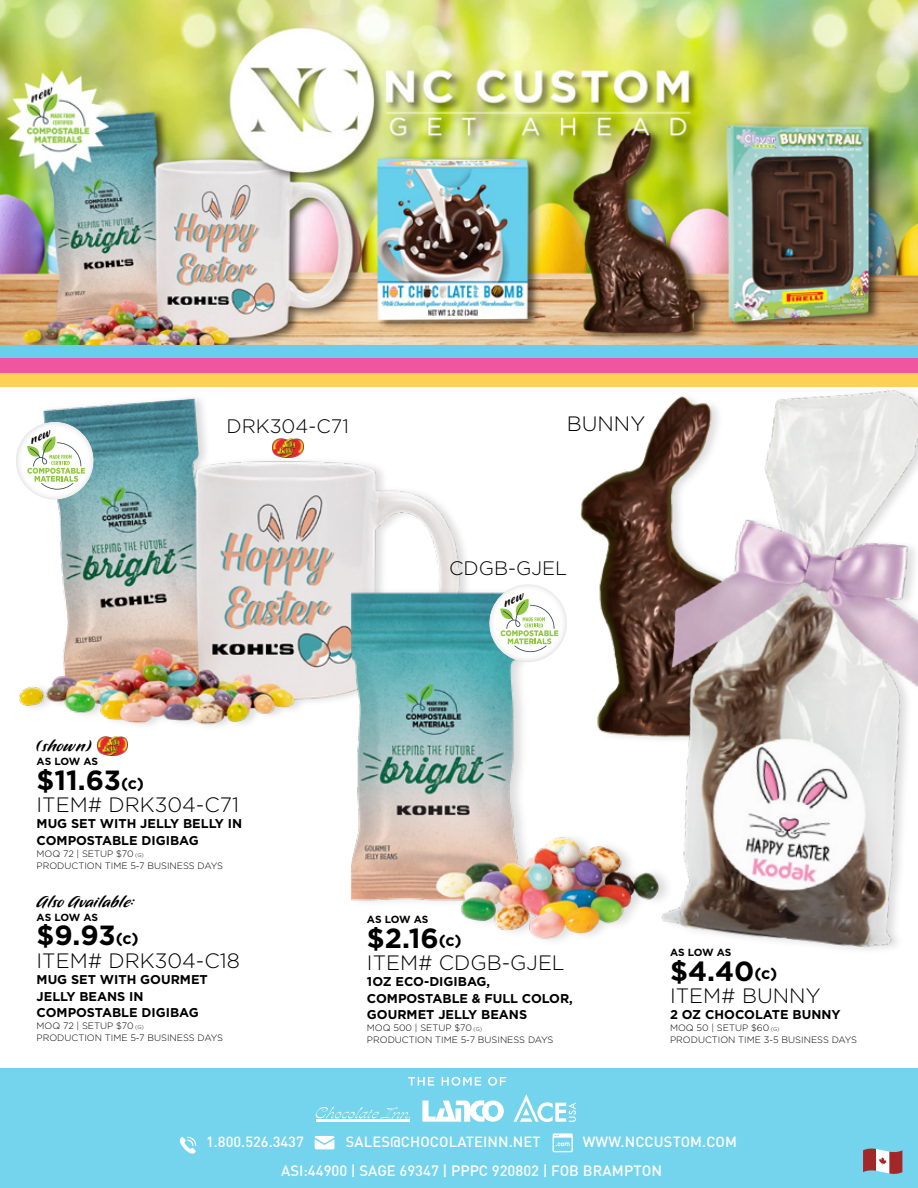
<style>
.page{position:relative;width:918px;height:1188px;background:#fff}
.page>*{position:absolute;margin:0;border:0;box-sizing:border-box;transform-origin:0 0}
.t1{font:700 27.75px "Gotham";color:#000}
.t2{font:300 20.85px "Gotham";color:#000}
.t3{font:900 19.5px "Pooper";color:#000}
.t4{font:300 19.5px "Gotham";color:#000}
.t5{font:500 14.85px "DIN Pro";color:#fff}
.t6{font:500 14.55px "DIN Pro";letter-spacing:.01em;color:#fff}
.t7{font:700 12.75px/16.5px "Gotham";color:#000}
.t8{font:700 10.35px "Gotham";letter-spacing:-.025em;color:#000}
.t9{font:300 9.3px/12px "Gotham";color:#000}
.s1{font-size:16.2px}
.s2{font-size:5.4px}
</style>
<div class="page">
<div style="left:0;top:1068px;width:918px;height:120px;background:#75d4ed"></div>
<svg style="left:863px;top:1148px;width:39px;height:26px"></svg>
<svg style="left:553px;top:1133px;width:20px;height:19px"></svg>
<svg style="left:180px;top:1137px;width:16px;height:17px"></svg>
<svg style="left:315px;top:1136px;width:19px;height:13px"></svg>
<svg style="left:408px;top:1077px;width:26px;height:9px"></svg>
<svg style="left:442px;top:1077px;width:39px;height:9px"></svg>
<svg style="left:488px;top:1077px;width:18px;height:9px"></svg>
<hr style="left:316px;top:1120px;width:94px;height:2px;background:#fff">
<svg style="left:316px;top:1107px;width:94px;height:12px"></svg>
<svg style="left:422px;top:1100px;width:82px;height:22px"></svg>
<svg style="left:514px;top:1094px;width:62px;height:28px"></svg>
<div style="left:0;top:361px;width:918px;height:25px;background:#fdd056"></div>
<div style="left:0;top:347px;width:918px;height:25px;background:#ef569f"></div>
<div style="left:0;top:333px;width:918px;height:25px;background:#66cfeb"></div>
<img style="left:1px;top:0;width:917px;height:344px">
<img style="left:580px;top:471px;width:50px;height:104px">
<img style="left:630px;top:372px;width:288px;height:578px">
<img style="left:14px;top:333px;width:452px;height:393px">
<img style="left:323px;top:575px;width:347px;height:372px">
<img style="left:97px;top:737px;width:31px;height:19px">
<div style="left:488px;top:582px;width:81px;height:81px;background:#000;opacity:.22"></div>
<div style="left:15px;top:419px;width:81px;height:81px;background:#000;opacity:.22"></div>
<img style="left:272px;top:439px;width:31px;height:19px">
<svg style="left:500px;top:592px;width:58px;height:60px"></svg>
<svg style="left:27px;top:430px;width:58px;height:60px"></svg>
<h3 class="t4" style="left:226px;top:415px;width:124px">DRK304-C71</h3>
<h2 class="t2" style="left:567px;top:412px;width:80px">BUNNY</h2>
<h3 class="t4" style="left:449px;top:557px;width:120px">CDGB-GJEL</h3>
<h3 class="t3" style="left:37px;top:735px;width:56px">(shown)</h3>
<p class="t8" style="left:37px;top:755px;width:63px">AS LOW AS</p>
<h1 class="t1" style="left:37px;top:764px;width:109px">$11.63<span class="s1">(c)</span></h1>
<h2 class="t2" style="left:37px;top:793px;width:204px">ITEM# DRK304-C71</h2>
<h3 class="t7" style="left:37px;top:815px;width:207px">MUG SET WITH JELLY BELLY IN<br>COMPOSTABLE DIGIBAG</h3>
<p class="t9" style="left:37px;top:847px;width:188px">MOQ 72 | SETUP $70 <span class="s2">(G)<br></span>PRODUCTION TIME 5-7 BUSINESS DAYS</p>
<h3 class="t3" style="left:37px;top:891px;width:100px">Also Available:</h3>
<p class="t8" style="left:37px;top:911px;width:63px">AS LOW AS</p>
<h1 class="t1" style="left:37px;top:920px;width:104px">$9.93<span class="s1">(c)</span></h1>
<h2 class="t2" style="left:37px;top:949px;width:205px">ITEM# DRK304-C18</h2>
<h3 class="t7" style="left:37px;top:971px;width:173px">MUG SET WITH GOURMET<br>JELLY BEANS IN<br>COMPOSTABLE DIGIBAG</h3>
<p class="t9" style="left:37px;top:1020px;width:188px">MOQ 72 | SETUP $70 <span class="s2">(G)<br></span>PRODUCTION TIME 5-7 BUSINESS DAYS</p>
<p class="t8" style="left:367px;top:913px;width:63px">AS LOW AS</p>
<h1 class="t1" style="left:367px;top:922px;width:96px">$2.16<span class="s1">(c)</span></h1>
<h2 class="t2" style="left:367px;top:951px;width:199px">ITEM# CDGB-GJEL</h2>
<h3 class="t7" style="left:367px;top:973px;width:207px">1OZ ECO-DIGIBAG,<br>COMPOSTABLE &amp; FULL COLOR,<br>GOURMET JELLY BEANS</h3>
<p class="t9" style="left:367px;top:1022px;width:188px">MOQ 500 | SETUP $70 <span class="s2">(G)<br></span>PRODUCTION TIME 5-7 BUSINESS DAYS</p>
<p class="t8" style="left:670px;top:946px;width:63px">AS LOW AS</p>
<h1 class="t1" style="left:670px;top:955px;width:109px">$4.40<span class="s1">(c)</span></h1>
<h2 class="t2" style="left:670px;top:984px;width:152px">ITEM# BUNNY</h2>
<h3 class="t7" style="left:670px;top:1006px;width:172px">2 OZ CHOCOLATE BUNNY</h3>
<p class="t9" style="left:670px;top:1022px;width:188px">MOQ 50 | SETUP $60 <span class="s2">(G)<br></span>PRODUCTION TIME 3-5 BUSINESS DAYS</p>
<h3 class="t6" style="left:206px;top:1132px;width:99px">1.800.526.3437</h3>
<h3 class="t6" style="left:346px;top:1132px;width:196px">SALES@CHOCOLATEINN.NET</h3>
<h3 class="t6" style="left:583px;top:1132px;width:156px">WWW.NCCUSTOM.COM</h3>
<h3 class="t5" style="left:281px;top:1160px;width:383px">ASI:44900 | SAGE 69347 | PPPC 920802 | FOB BRAMPTON</h3>
</div>
